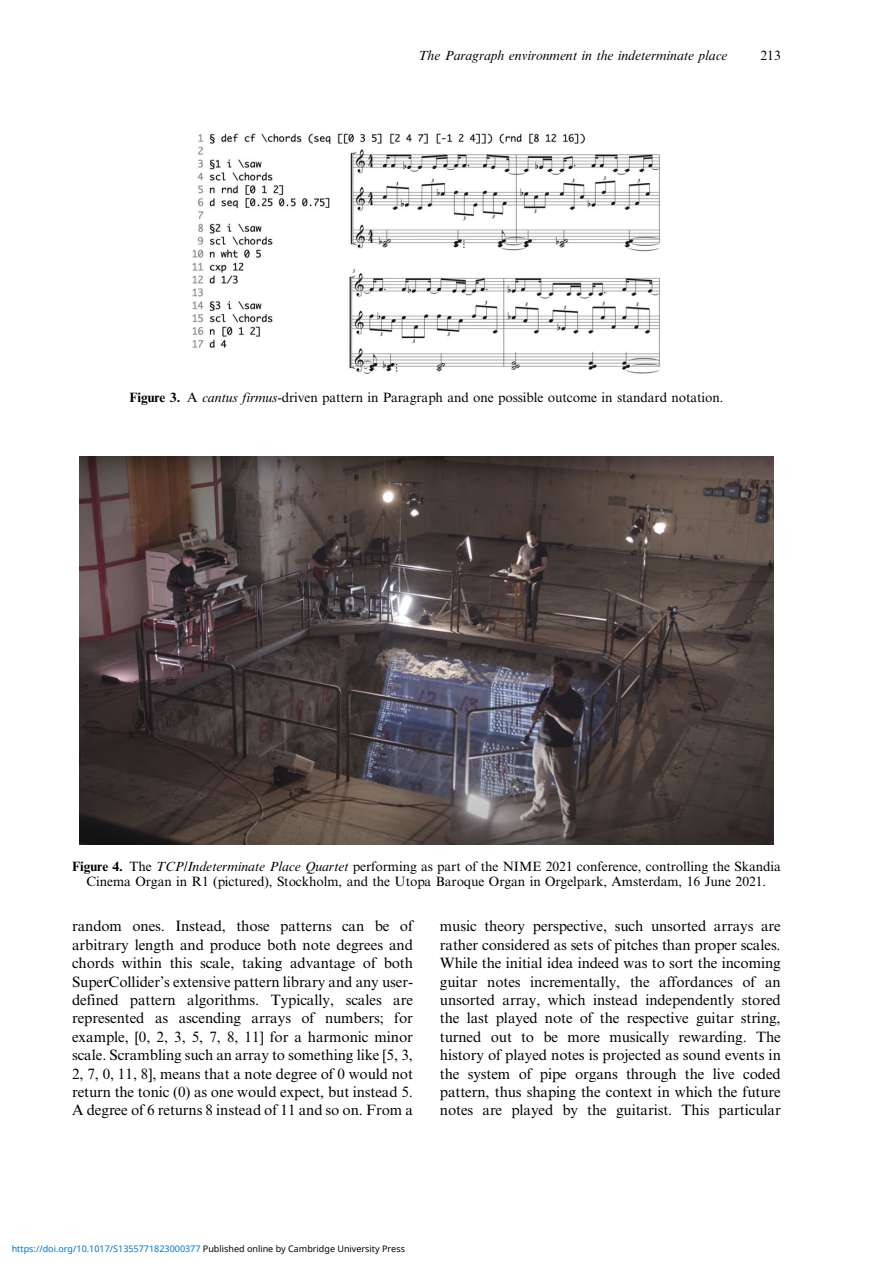
<style>
.page{position:relative;width:894px;height:1263px;background:#fff}
.page>*{position:absolute;margin:0;border:0;box-sizing:border-box;transform-origin:0 0}
.t1{font:15px/18.5px "Adv O Ta 20 b 42 a 7";color:#000;text-align:justify}
.t2{font:13.5px/15px "Adv O Ta 20 b 42 a 7";color:#000;text-align:center}
.t3{font:13.5px "Adv OT5 cf 73554.I";color:#000}
.t4{font:9px "Noto Sans";color:#0172cf}
.s1{font-family:"Adv OT63936 fca.B"}
.s2{font-family:"Adv OT5 cf 73554.I"}
.s3{font-style:inherit}
.s4{color:#000}
</style>
<div class="page">
<img style="left:192px;top:133px;width:468px;height:241px">
<img style="left:79px;top:457px;width:694px;height:387px">
<p class="t3" style="left:418px;top:50px;width:310px">The Paragraph environment in the indeterminate place</p>
<p class="t2" style="left:760px;top:49px;width:22px">213</p>
<p class="t2" style="left:129px;top:391px;width:595px"><span class="s1">Figure 3.</span> A <span class="s2">cantus firmus</span>-driven pattern in Paragraph and one possible outcome in standard notation.</p>
<p class="t2" style="left:72px;top:860px;width:709px"><span class="s1">Figure 4.</span> The <span class="s2">TCP/Indeterminate Place Quartet</span> performing as part of the NIME 2021 conference, controlling the Skandia<br>Cinema Organ in R1 (pictured), Stockholm, and the Utopa Baroque Organ in Orgelpark, Amsterdam, 16 June 2021.</p>
<p class="t1" style="left:72px;top:918px;width:342px">random ones. Instead, those patterns can be of arbitrary length and produce both note degrees and chords within this scale, taking advantage of both SuperCollider<span class="s3">’</span>s extensive pattern library and any user&shy;defined pattern algorithms. Typically, scales are represented as ascending arrays of numbers; for example, [0, 2, 3, 5, 7, 8, 11] for a harmonic minor scale. Scrambling such an array to something like [5, 3, 2, 7, 0, 11, 8], means that a note degree of 0 would not return the tonic (0) as one would expect, but instead 5.<br>A degree of 6 returns 8 instead of 11 and so on. From a</p>
<p class="t1" style="left:439px;top:918px;width:342px">music theory perspective, such unsorted arrays are rather considered as sets of pitches than proper scales.<br>While the initial idea indeed was to sort the incoming guitar notes incrementally, the affordances of an unsorted array, which instead independently stored the last played note of the respective guitar string, turned out to be more musically rewarding. The history of played notes is projected as sound events in the system of pipe organs through the live coded pattern, thus shaping the context in which the future notes are played by the guitarist. This particular</p>
<p class="t4" style="left:12px;top:1242px;width:394px">https://doi.org/10.1017/S1355771823000377 <span class="s4">Published online by Cambridge University Press</span></p>
</div>
